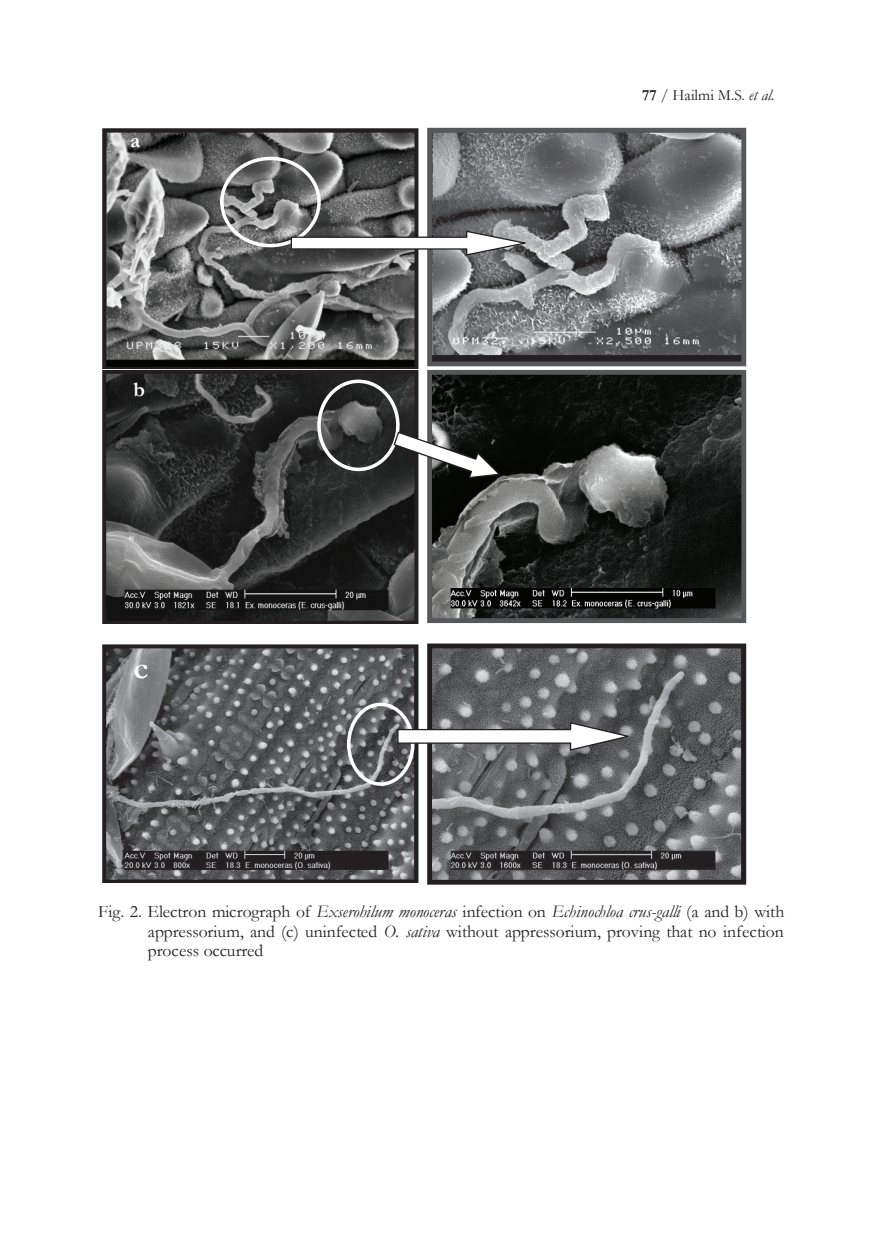
<style>
.page{position:relative;width:874px;height:1241px;background:#fff}
.page>*{position:absolute;margin:0;border:0;box-sizing:border-box;transform-origin:0 0}
.t1{font:700 31.5px "Garamond";color:#fff}
.t2{font:700 21px "Garamond";color:#fff}
.t3{font:17.68px/19.8px "Garamond";letter-spacing:-.005em;color:#231f20;text-align:justify}
.t4{font:15.75px "Garamond";color:#231f20}
.s1{font-weight:700}
.s2{font-style:italic}
</style>
<div class="page">
<svg style="left:102px;top:128px;width:316px;height:240px"></svg>
<svg style="left:102px;top:370px;width:316px;height:253px"></svg>
<svg style="left:102px;top:644px;width:316px;height:238px"></svg>
<img style="left:433px;top:134px;width:306px;height:226px">
<div style="left:427px;top:128px;width:318px;height:238px;border:5px solid #57585a"></div>
<img style="left:433px;top:376px;width:306px;height:241px">
<div style="left:427px;top:370px;width:318px;height:253px;border:5px solid #57585a"></div>
<div style="left:317px;top:379px;width:82px;height:92px;border:4px solid #fff;border-radius:50%"></div>
<img style="left:433px;top:649px;width:306px;height:229px">
<div style="left:427px;top:643px;width:318px;height:241px;border:5px solid #231f20"></div>
<div style="left:347px;top:702px;width:67px;height:83px;border:4px solid #fff;border-radius:50%"></div>
<div style="left:220px;top:157px;width:100px;height:90px;border:4px solid #fff;border-radius:50%"></div>
<svg style="left:290px;top:230px;width:241px;height:26px"></svg>
<svg style="left:392px;top:430px;width:110px;height:49px"></svg>
<svg style="left:396px;top:721px;width:237px;height:30px"></svg>
<p class="t2" style="left:130px;top:126px;width:12px">a</p>
<p class="t2" style="left:133px;top:375px;width:13px">b</p>
<h1 class="t1" style="left:133px;top:646px;width:16px">c</h1>
<p class="t4" style="left:641px;top:85px;width:134px"><span class="s1">77</span> / Hailmi M.S. <span class="s2">et al.</span></p>
<p class="t3" style="left:148px;top:900px;width:637px;text-indent:-50px">Fig. 2. Electron micrograph of <span class="s2">Exserohilum monoceras</span> infection on <span class="s2">Echinochloa crus-galli</span> (a and b) with appressorium, and (c) uninfected <span class="s2">O. sativa</span> without appressorium, proving that no infection process occurred</p>
</div>
